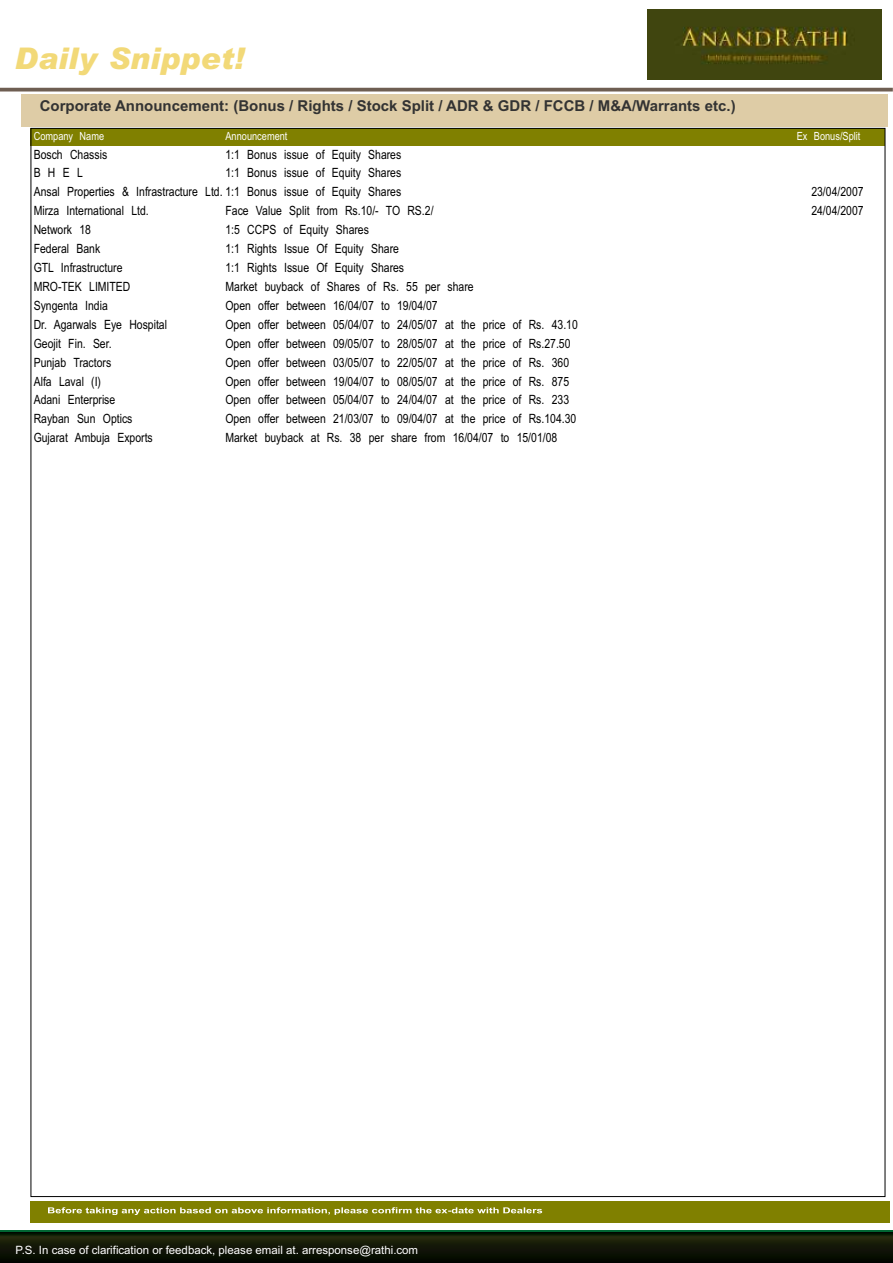
<style>
.page{position:relative;width:893px;height:1263px;background:#fff}
.page>*{position:absolute;margin:0;border:0;box-sizing:border-box;transform-origin:0 0}
.t1{font:italic 900 29.85px "Arial";letter-spacing:.005em;color:#f2d978}
.t2{font:700 15px "Arial";color:#333}
.t3{font:12.75px/18.9px "Arial Narrow";color:#000;text-align:right}
.t4{font:11.4px "Arial";color:#fff}
.t5{font:11.25px "Arial Narrow";color:#fff}
</style>
<div class="page">
<div style="left:31px;top:129px;width:854px;height:17px;background:#808000"></div>
<div style="left:21px;top:94px;width:866px;height:32px;background:#decca6"></div>
<div style="left:31px;top:1201px;width:858px;height:21px;background:#808000"></div>
<svg style="left:48px;top:1207px;width:494px;height:8px"></svg>
<svg style="left:0;top:1231px;width:893px;height:32px;background:#0f1807"></svg>
<hr style="left:0;top:88px;width:893px;height:3px;background:#6e5e52">
<img style="left:647px;top:9px;width:234px;height:71px">
<h1 class="t1" style="left:15px;top:47px;width:231px">Daily Snippet!</h1>
<p class="t2" style="left:40px;top:100px;width:697px">Corporate Announcement: (Bonus / Rights / Stock Split / ADR &amp; GDR / FCCB / M&amp;A/Warrants etc.)</p>
<p class="t5" style="left:34px;top:132px;width:72px">Company Name</p>
<p class="t5" style="left:225px;top:132px;width:64px">Announcement</p>
<p class="t5" style="left:797px;top:132px;width:65px">Ex Bonus/Split</p>
<p class="t3" style="left:34px;top:146px;width:75px">Bosch Chassis</p>
<p class="t3" style="left:225px;top:146px;width:177px">1:1 Bonus issue of Equity Shares</p>
<p class="t3" style="left:34px;top:165px;width:51px">B H E L</p>
<p class="t3" style="left:34px;top:165px;width:369px">1:1 Bonus issue of Equity Shares<br>Ansal Properties &amp; Infrastracture Ltd. 1:1 Bonus issue of Equity Shares</p>
<p class="t3" style="left:811px;top:184px;width:54px">23/04/2007</p>
<p class="t3" style="left:34px;top:203px;width:117px">Mirza International Ltd.</p>
<p class="t3" style="left:225px;top:203px;width:210px">Face Value Split from Rs.10/- TO RS.2/</p>
<p class="t3" style="left:811px;top:203px;width:54px">24/04/2007</p>
<p class="t3" style="left:34px;top:221px;width:59px">Network 18</p>
<p class="t3" style="left:225px;top:221px;width:145px">1:5 CCPS of Equity Shares</p>
<p class="t3" style="left:34px;top:240px;width:68px">Federal Bank</p>
<p class="t3" style="left:225px;top:240px;width:175px">1:1 Rights Issue Of Equity Share</p>
<p class="t3" style="left:34px;top:259px;width:90px">GTL Infrastructure</p>
<p class="t3" style="left:225px;top:259px;width:180px">1:1 Rights Issue Of Equity Shares</p>
<p class="t3" style="left:34px;top:278px;width:98px">MRO-TEK LIMITED</p>
<p class="t3" style="left:225px;top:278px;width:250px">Market buyback of Shares of Rs. 55 per share</p>
<p class="t3" style="left:34px;top:297px;width:76px">Syngenta India</p>
<p class="t3" style="left:225px;top:297px;width:214px">Open offer between 16/04/07 to 19/04/07</p>
<p class="t3" style="left:34px;top:316px;width:135px">Dr. Agarwals Eye Hospital</p>
<p class="t3" style="left:225px;top:316px;width:354px">Open offer between 05/04/07 to 24/05/07 at the price of Rs. 43.10</p>
<p class="t3" style="left:34px;top:335px;width:79px">Geojit Fin. Ser.</p>
<p class="t3" style="left:225px;top:335px;width:347px">Open offer between 09/05/07 to 28/05/07 at the price of Rs.27.50</p>
<p class="t3" style="left:34px;top:354px;width:79px">Punjab Tractors</p>
<p class="t3" style="left:225px;top:354px;width:345px">Open offer between 03/05/07 to 22/05/07 at the price of Rs. 360</p>
<p class="t3" style="left:34px;top:373px;width:69px">Alfa Laval (I)</p>
<p class="t3" style="left:225px;top:373px;width:345px">Open offer between 19/04/07 to 08/05/07 at the price of Rs. 875</p>
<p class="t3" style="left:34px;top:392px;width:83px">Adani Enterprise</p>
<p class="t3" style="left:225px;top:392px;width:345px">Open offer between 05/04/07 to 24/04/07 at the price of Rs. 233</p>
<p class="t3" style="left:34px;top:411px;width:100px">Rayban Sun Optics</p>
<p class="t3" style="left:225px;top:411px;width:352px">Open offer between 21/03/07 to 09/04/07 at the price of Rs.104.30</p>
<p class="t3" style="left:34px;top:429px;width:121px">Gujarat Ambuja Exports</p>
<p class="t3" style="left:225px;top:429px;width:333px">Market buyback at Rs. 38 per share from 16/04/07 to 15/01/08</p>
<p class="t4" style="left:16px;top:1245px;width:404px">P.S. In case of clarification or feedback, please email at. arresponse@rathi.com</p>
</div>
